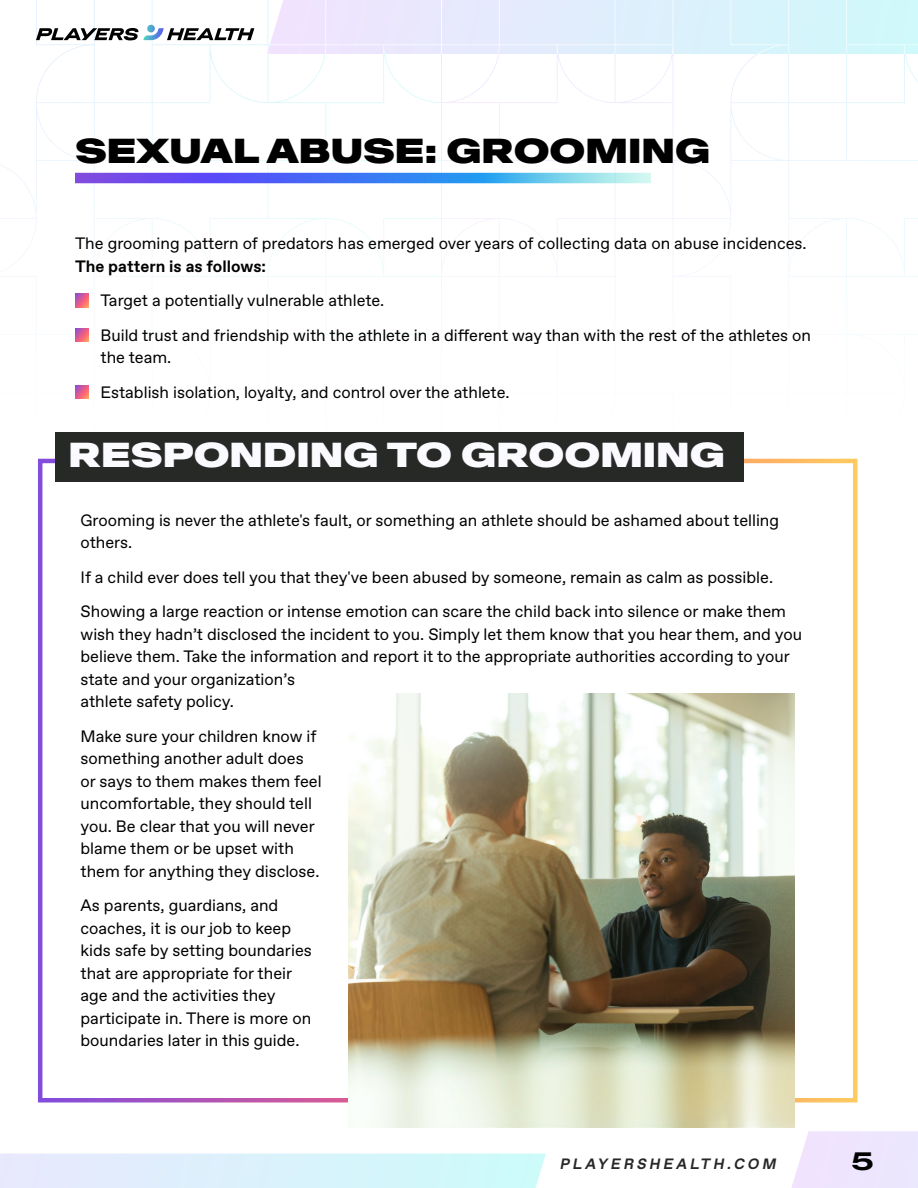
<style>
.page{position:relative;width:918px;height:1188px;background:#fff}
.page>*{position:absolute;margin:0;border:0;box-sizing:border-box;transform-origin:0 0}
.page_head__boxed{font:900 expanded 33px "Antarctica";color:#fafaff}
.page_head{font:900 expanded 33px "Antarctica";color:#000}
.t1{font:700 expanded 24px "Antarctica";color:#000}
.body{font:16.5px/22.5px "ABC Favorit";color:#000}
.body-bullets{font:16.5px/22.5px "ABC Favorit";color:#000}
.t2{font:italic 700 15px "ABC Favorit";color:#262826}
.s1{font-weight:700}
</style>
<div class="page">
<svg style="left:267px;top:0;width:651px;height:54px;background:#e0eefc"></svg>
<svg style="left:442px;top:103px;width:476px;height:379px"></svg>
<svg style="left:0;top:103px;width:441px;height:379px"></svg>
<svg style="left:36px;top:25px;width:218px;height:15px"></svg>
<svg style="left:0;top:1154px;width:546px;height:34px;background:#daf1fb"></svg>
<svg style="left:791px;top:1131px;width:127px;height:57px;background:#efe6fd"></svg>
<div style="left:55px;top:432px;width:688px;height:49px;background:#262926"></div>
<svg style="left:75px;top:173px;width:576px;height:10px;background:#5c84f0"></svg>
<svg style="left:75px;top:294px;width:13px;height:13px"></svg>
<svg style="left:75px;top:328px;width:13px;height:14px"></svg>
<svg style="left:75px;top:385px;width:13px;height:14px"></svg>
<img style="left:349px;top:693px;width:446px;height:434px">
<p class="page_head" style="left:75px;top:129px;width:637px">SEXUAL ABUSE: GROOMING</p>
<p class="body" style="left:75px;top:233px;width:733px">The grooming pattern of predators has emerged over years of collecting data on abuse incidences.<br><span class="s1">The pattern is as follows:</span></p>
<p class="body-bullets" style="left:100px;top:290px;width:285px">Target a potentially vulnerable athlete.</p>
<p class="body-bullets" style="left:100px;top:324px;width:712px">Build trust and friendship with the athlete in a different way than with the rest of the athletes on the team.</p>
<p class="body-bullets" style="left:100px;top:381px;width:411px">Establish isolation, loyalty, and control over the athlete.</p>
<p class="page_head__boxed" style="left:69px;top:433px;width:658px">RESPONDING TO GROOMING</p>
<p class="body" style="left:81px;top:509px;width:700px">Grooming is never the athlete's fault, or something an athlete should be ashamed about telling others.</p>
<p class="body" style="left:81px;top:566px;width:694px">If a child ever does tell you that they've been abused by someone, remain as calm as possible.</p>
<p class="body" style="left:81px;top:601px;width:723px">Showing a large reaction or intense emotion can scare the child back into silence or make them wish they hadn’t disclosed the incident to you. Simply let them know that you hear them, and you believe them. Take the information and report it to the appropriate authorities according to your state and your organization’s<br>athlete safety policy.</p>
<p class="body" style="left:81px;top:725px;width:243px">Make sure your children know if something another adult does or says to them makes them feel uncomfortable, they should tell you. Be clear that you will never blame them or be upset with them for anything they disclose.</p>
<p class="body" style="left:81px;top:895px;width:233px">As parents, guardians, and coaches, it is our job to keep kids safe by setting boundaries that are appropriate for their age and the activities they participate in. There is more on boundaries later in this guide.</p>
<p class="t2" style="left:560px;top:1155px;width:221px">PLAYERSHEALTH.COM</p>
<h2 class="t1" style="left:851px;top:1145px;width:24px">5</h2>
</div>
